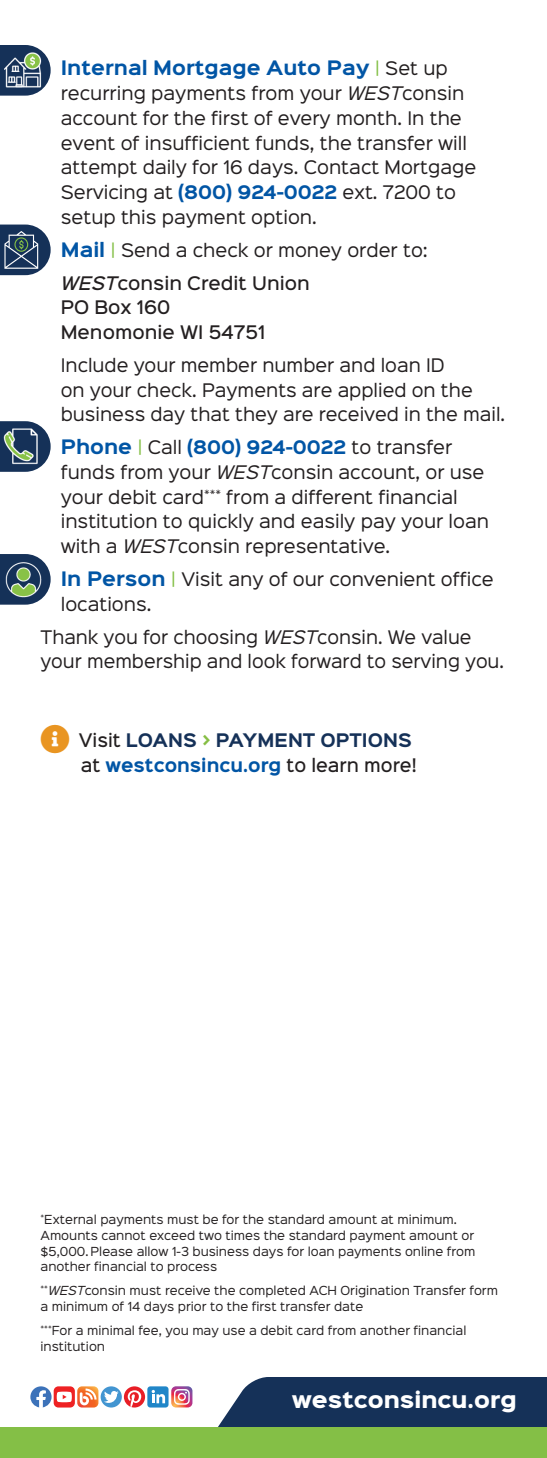
<style>
.page{position:relative;width:547px;height:1458px;background:#fff}
.page>*{position:absolute;margin:0;border:0;box-sizing:border-box;transform-origin:0 0}
.t1{font:900 20.25px "Sinkin Sans 800";color:#fff}
.Body1{font:700 18px "Sinkin Sans 700";color:#0155a5}
.Body1-2{font:16.88px/24.8px "Sinkin Sans 400";color:#231f20}
.Body1-3{font:500 16.88px/24.8px "Sinkin Sans 500";color:#231f20;text-align:right;scale:.96 1}
.Body1-4{font:500 16.88px/24.8px "Sinkin Sans 500";color:#231f20}
.Body1-5{font:11.25px/15.8px "Sinkin Sans 400";color:#231f20}
.s1{font-family:"Sinkin Sans 400";font-weight:400;font-size:16.88px;color:#84bf46}
.s2{font-family:"Sinkin Sans 400";font-weight:400;font-size:16.88px;color:#231f20}
.s3{font-style:italic}
.s4{font-family:"Sinkin Sans 700";font-weight:700;color:#0155a5}
.s5{font-family:"Sinkin Sans 700";font-weight:700;font-size:18px;color:#0155a5}
.s6{color:#84bf46}
.s7{color:#e99522}
.s8{font-family:"Sinkin Sans 700";font-weight:700;color:#153158}
.s9{font-family:"Sinkin Sans 700";font-weight:700;color:#86be44}
</style>
<div class="page">
<div style="left:0;top:1428px;width:547px;height:30px;background:#84bf46"></div>
<svg style="left:171px;top:1377px;width:376px;height:51px;background:#3e5471"></svg>
<div style="left:101px;top:1386px;width:21px;height:22px;background:#4295d1;border-radius:50%"></div>
<div style="left:147px;top:1386px;width:21px;height:22px;background:#2086c8;border-radius:3px"></div>
<svg style="left:152px;top:1390px;width:13px;height:13px"></svg>
<svg style="left:104px;top:1386px;width:41px;height:22px"></svg>
<svg style="left:30px;top:1386px;width:68px;height:22px"></svg>
<svg style="left:0;top:45px;width:51px;height:51px"></svg>
<img style="left:1px;top:49px;width:43px;height:43px">
<svg style="left:0;top:225px;width:51px;height:50px;background:#49607a"></svg>
<svg style="left:0;top:421px;width:51px;height:51px"></svg>
<img style="left:0;top:425px;width:43px;height:43px">
<svg style="left:0;top:554px;width:51px;height:51px"></svg>
<img style="left:2px;top:558px;width:43px;height:43px">
<p class="Body1" style="left:61px;top:59px;width:388px">Internal Mortgage Auto Pay <span class="s1">|</span> <span class="s2">Set up</span></p>
<p class="Body1-2" style="left:61px;top:79px;width:417px">recurring payments from your <span class="s3">WEST</span>consin account for the first of every month. In the event of insufficient funds, the transfer will attempt daily for 16 days. Contact Mortgage Servicing at <span class="s4">(800) 924-0022</span> ext. 7200 to setup this payment option.</p>
<p class="Body1-2" style="left:61px;top:236px;width:368px"><span class="s5">Mail</span> <span class="s6">|</span> Send a check or money order to:</p>
<p class="Body1-4" style="left:61px;top:269px;width:250px"><span class="s3">WEST</span>consin Credit Union<br>PO Box 160<br>Menomonie WI 54751</p>
<p class="Body1-2" style="left:61px;top:351px;width:446px">Include your member number and loan ID<br>on your check. Payments are applied on the business day that they are received in the mail.</p>
<p class="Body1-2" style="left:61px;top:434px;width:430px"><span class="s5">Phone</span> <span class="s6">|</span> Call <span class="s4">(800) 924-0022</span> to transfer funds from your <span class="s3">WEST</span>consin account, or use your debit card<sup>***</sup> from a different financial institution to quickly and easily pay your loan with a <span class="s3">WEST</span>consin representative.</p>
<p class="Body1-2" style="left:61px;top:565px;width:434px"><span class="s5">In Person</span> <span class="s6">|</span> Visit any of our convenient office locations.</p>
<p class="Body1-2" style="left:40px;top:623px;width:465px">Thank you for choosing <span class="s3">WEST</span>consin. We value your membership and look forward to serving you.</p>
<p class="Body1-3" style="left:40px;top:727px;width:393px"><span class="s7">■□●</span> Visit <span class="s8">LOANS</span> <span class="s9">&gt;</span> <span class="s8">PAYMENT OPTIONS </span>at <span class="s4">westconsincu.org</span> to learn more!</p>
<p class="Body1-5" style="left:40px;top:1211px;width:436px"><sup>*</sup>External payments must be for the standard amount at minimum.<br>Amounts cannot exceed two times the standard payment amount or $5,000. Please allow 1-3 business days for loan payments online from another financial to process</p>
<p class="Body1-5" style="left:40px;top:1282px;width:459px"><sup>**</sup><span class="s3">WEST</span>consin must receive the completed ACH Origination Transfer form a minimum of 14 days prior to the first transfer date</p>
<p class="Body1-5" style="left:40px;top:1321px;width:427px"><sup>***</sup>For a minimal fee, you may use a debit card from another financial institution</p>
<p class="t1" style="left:292px;top:1389px;width:226px">WESTCONSINCU.ORG</p>
</div>
